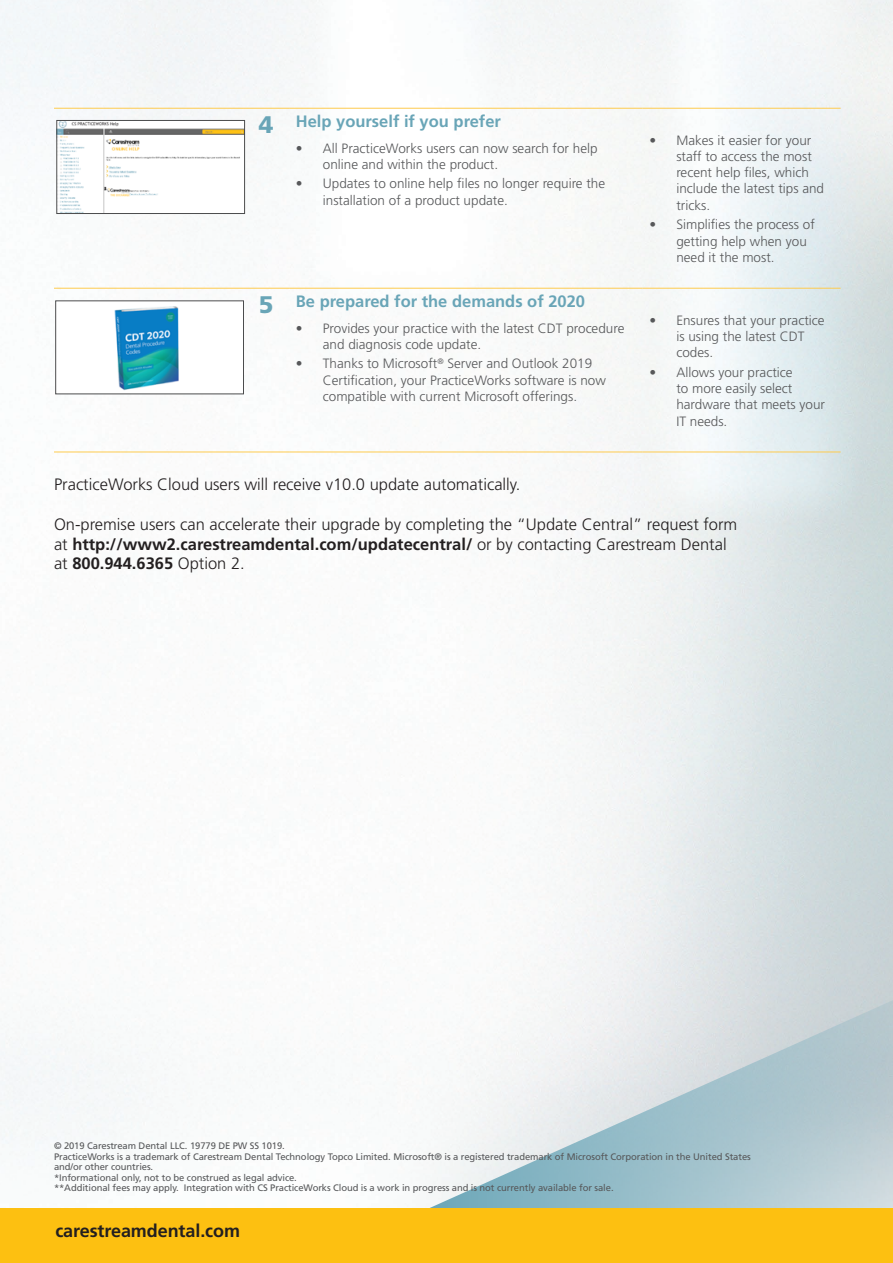
<style>
.page{position:relative;width:893px;height:1263px;background:#fff}
.page>*{position:absolute;margin:0;border:0;box-sizing:border-box;transform-origin:0 0}
.Number{font:900 24px "Frutiger LT Std";color:#69a5b7}
.t1{font:700 18px "Frutiger LT Std";letter-spacing:-.005em;color:#231f20}
.t2{font:300 16.5px "Frutiger";color:#231f20}
.t3{font:700 16.5px "Frutiger";color:#231f20}
.Subhead{font:700 16.5px "Frutiger LT Std";color:#69a5b7}
.t4{font:300 13.5px/16.2px "Frutiger LT Std";color:#57585a}
.legal{font:9.45px "Frutiger LT Std";letter-spacing:-.01em;color:#57585a}
.s1{font-weight:300}
</style>
<div class="page">
<img style="left:0;top:0;width:893px;height:1209px">
<svg style="left:421px;top:979px;width:472px;height:230px"></svg>
<div style="left:0;top:1209px;width:893px;height:54px;background:#fdc011"></div>
<hr style="left:54px;top:288px;width:189px;height:1px;background:#fecb4e">
<hr style="left:243px;top:288px;width:46px;height:1px;background:#fecb4e">
<hr style="left:289px;top:288px;width:354px;height:1px;background:#fecb4e">
<hr style="left:643px;top:288px;width:198px;height:1px;background:#fecb4e">
<hr style="left:54px;top:108px;width:189px;height:1px;background:#fecb4e">
<hr style="left:243px;top:108px;width:46px;height:1px;background:#fecb4e">
<hr style="left:289px;top:108px;width:354px;height:1px;background:#fecb4e">
<hr style="left:643px;top:108px;width:198px;height:1px;background:#fecb4e">
<hr style="left:54px;top:452px;width:189px;height:1px;background:#fecb4e">
<hr style="left:243px;top:452px;width:46px;height:1px;background:#fecb4e">
<hr style="left:289px;top:452px;width:354px;height:1px;background:#fecb4e">
<hr style="left:643px;top:452px;width:198px;height:1px;background:#fecb4e">
<img style="left:59px;top:122px;width:184px;height:90px">
<div style="left:57px;top:120px;width:188px;height:94px;border:1px solid #4b4c4d"></div>
<img style="left:57px;top:303px;width:185px;height:89px">
<div style="left:55px;top:301px;width:189px;height:93px;border:1px solid #4b4c4d"></div>
<p class="Number" style="left:259px;top:110px;width:16px">4</p>
<p class="Subhead" style="left:296px;top:112px;width:207px">Help yourself if you prefer</p>
<p class="t4" style="left:323px;top:140px;width:276px;text-indent:-27px">• All PracticeWorks users can now search for help online and within the product.</p>
<p class="t4" style="left:323px;top:176px;width:284px;text-indent:-27px">• Updates to online help files no longer require the installation of a product update.</p>
<p class="Number" style="left:259px;top:290px;width:16px">5</p>
<p class="Subhead" style="left:296px;top:292px;width:291px">Be prepared for the demands of 2020</p>
<p class="t4" style="left:323px;top:320px;width:303px;text-indent:-27px">• Provides your practice with the latest CDT procedure and diagnosis code update.</p>
<p class="t4" style="left:323px;top:356px;width:285px;text-indent:-27px">• Thanks to Microsoft<sup>®</sup> Server and Outlook 2019<br>Certification, your PracticeWorks software is now compatible with current Microsoft offerings.</p>
<p class="t4" style="left:676px;top:132px;width:149px;text-indent:-27px">• Makes it easier for your staff to access the most recent help files, which include the latest tips and tricks.</p>
<p class="t4" style="left:676px;top:217px;width:140px;text-indent:-27px">• Simplifies the process of getting help when you need it the most.</p>
<p class="t4" style="left:676px;top:312px;width:150px;text-indent:-27px">• Ensures that your practice is using the latest CDT codes.</p>
<p class="t4" style="left:676px;top:364px;width:150px;text-indent:-27px">• Allows your practice<br>to more easily select hardware that meets your<br>IT needs.</p>
<p class="t2" style="left:54px;top:475px;width:468px">PracticeWorks Cloud users will receive v10.0 update automatically.</p>
<p class="t2" style="left:54px;top:515px;width:685px">On-premise users can accelerate their upgrade by completing the “Update Central” request form</p>
<p class="t3" style="left:54px;top:534px;width:674px"><span class="s1">at</span> http://www2.carestreamdental.com/updatecentral/ <span class="s1">or by contacting Carestream Dental</span></p>
<p class="t3" style="left:54px;top:554px;width:192px"><span class="s1">at</span> 800.944.6365 <span class="s1">Option 2.</span></p>
<p class="legal" style="left:54px;top:1140px;width:232px">© 2019 Carestream Dental LLC. 19779 DE PW SS 1019.</p>
<p class="legal" style="left:54px;top:1151px;width:698px">PracticeWorks is a trademark of Carestream Dental Technology Topco Limited. Microsoft® is a registered trademark of Microsoft Corporation in the United States</p>
<p class="legal" style="left:54px;top:1161px;width:101px">and/or other countries.</p>
<p class="legal" style="left:54px;top:1172px;width:244px">*Informational only, not to be construed as legal advice.</p>
<p class="legal" style="left:54px;top:1182px;width:561px">**Additional fees may apply. Integration with CS PracticeWorks Cloud is a work in progress and is not currently available for sale.</p>
<p class="t1" style="left:55px;top:1220px;width:186px">carestreamdental.com</p>
</div>
